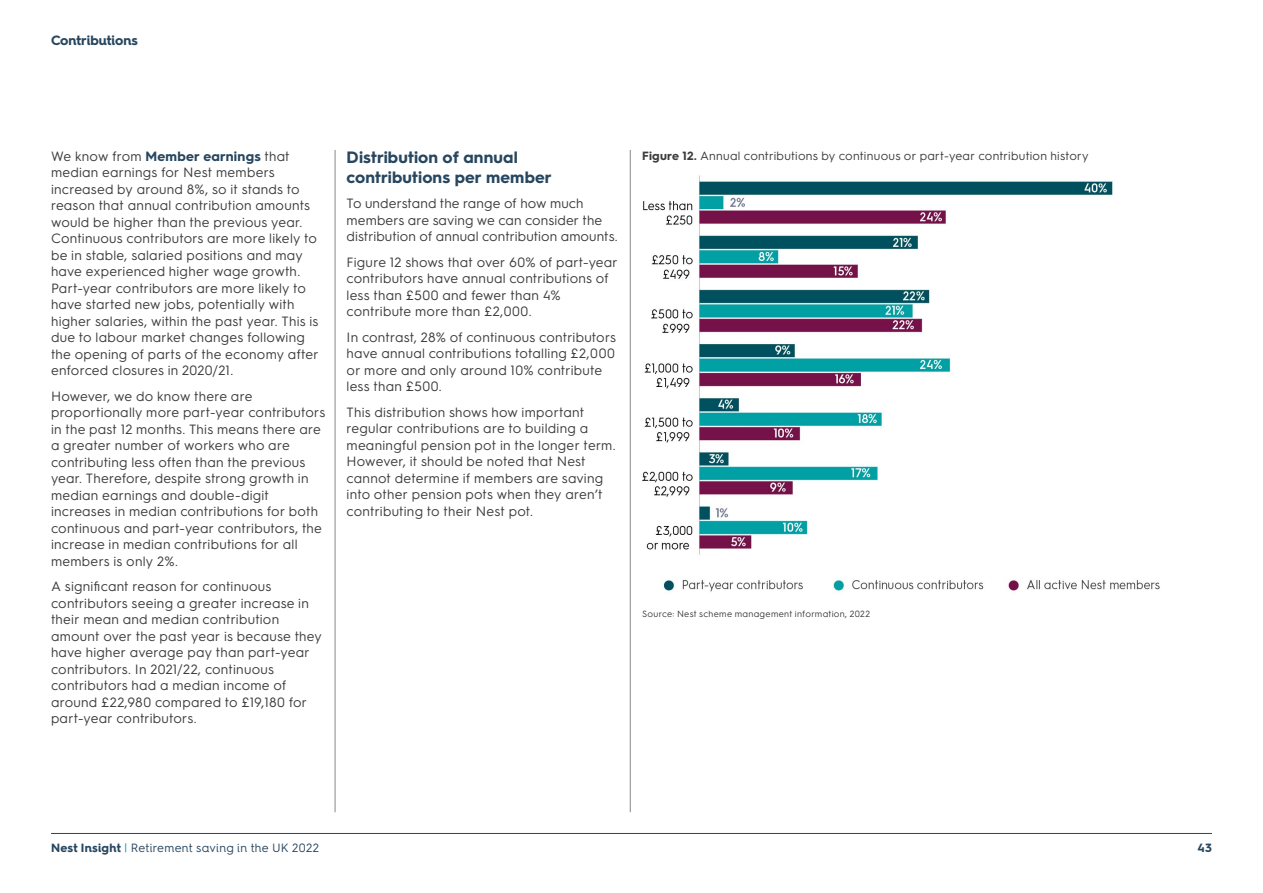
<style>
.page{position:relative;width:1263px;height:893px;background:#fff}
.page>*{position:absolute;margin:0;border:0;box-sizing:border-box;transform-origin:0 0}
.Subheading_L2_11_13p{font:700 16.5px/19.5px "Hurme Geometric Sans 3";letter-spacing:.01em;color:#27465f}
.Body_Text_9_11pt___6{font:13.5px/16.5px "Hurme Geometric Sans 3";letter-spacing:.015em;color:#3d3c3b}
.t1{font:700 13.5px "Hurme Geometric Sans 4";color:#27465f}
.Chart_name_8_10pt{font:12px "Hurme Geometric Sans 3";letter-spacing:.02em;color:#3c3c3b}
.t2{font:12px "Hurme Geometric Sans 4";letter-spacing:.015em;color:#27465f}
.t3{font:700 12px "Hurme Geometric Sans 4";color:#27465f}
.Chart_source_6_8pt{font:9px "Hurme Geometric Sans 3";letter-spacing:.03em;color:#3c3c3b}
.s1{font-weight:700;color:#27465f}
.s2{font-weight:700}
.s3{color:#00a3a6}
</style>
<div class="page">
<hr style="left:51px;top:833px;width:1161px;height:1px;background:#27465f">
<hr style="left:630px;top:150px;width:1px;height:662px;background:#878787">
<hr style="left:335px;top:150px;width:1px;height:662px;background:#878787">
<img style="left:642px;top:175px;width:518px;height:417px">
<p class="t1" style="left:51px;top:31px;width:88px">Contributions</p>
<p class="Body_Text_9_11pt___6" style="left:51px;top:147px;width:269px">We know from <span class="s1">Member earnings</span> that median earnings for Nest members increased by around 8%, so it stands to reason that annual contribution amounts would be higher than the previous year.<br>Continuous contributors are more likely to be in stable, salaried positions and may have experienced higher wage growth.<br>Part-year contributors are more likely to have started new jobs, potentially with higher salaries, within the past year. This is due to labour market changes following the opening of parts of the economy after enforced closures in 2020/21.</p>
<p class="Body_Text_9_11pt___6" style="left:51px;top:387px;width:276px">However, we do know there are proportionally more part-year contributors in the past 12 months. This means there are a greater number of workers who are contributing less often than the previous year. Therefore, despite strong growth in median earnings and double-digit increases in median contributions for both continuous and part-year contributors, the increase in median contributions for all members is only 2%.</p>
<p class="Body_Text_9_11pt___6" style="left:51px;top:577px;width:272px">A significant reason for continuous contributors seeing a greater increase in their mean and median contribution amount over the past year is because they have higher average pay than part-year contributors. In 2021/22, continuous contributors had a median income of around £22,980 compared to £19,180 for part-year contributors.</p>
<h2 class="Subheading_L2_11_13p" style="left:347px;top:147px;width:207px">Distribution of annual contributions per member</h2>
<p class="Body_Text_9_11pt___6" style="left:347px;top:194px;width:273px">To understand the range of how much members are saving we can consider the distribution of annual contribution amounts.</p>
<p class="Body_Text_9_11pt___6" style="left:347px;top:253px;width:273px">Figure 12 shows that over 60% of part-year contributors have annual contributions of less than £500 and fewer than 4% contribute more than £2,000.</p>
<p class="Body_Text_9_11pt___6" style="left:347px;top:328px;width:271px">In contrast, 28% of continuous contributors have annual contributions totalling £2,000 or more and only around 10% contribute less than £500.</p>
<p class="Body_Text_9_11pt___6" style="left:347px;top:403px;width:271px">This distribution shows how important regular contributions are to building a meaningful pension pot in the longer term.<br>However, it should be noted that Nest cannot determine if members are saving into other pension pots when they aren’t contributing to their Nest pot.</p>
<h2 class="Chart_name_8_10pt" style="left:642px;top:147px;width:448px"><span class="s2">Figure 12.</span> Annual contributions by continuous or part-year contribution history</h2>
<p class="Chart_source_6_8pt" style="left:642px;top:607px;width:230px">Source: Nest scheme management information, 2022</p>
<p class="t2" style="left:51px;top:839px;width:270px"><span class="s2">Nest Insight</span> <span class="s3">|</span> Retirement saving in the UK 2022</p>
<p class="t3" style="left:1197px;top:839px;width:16px">43</p>
</div>
